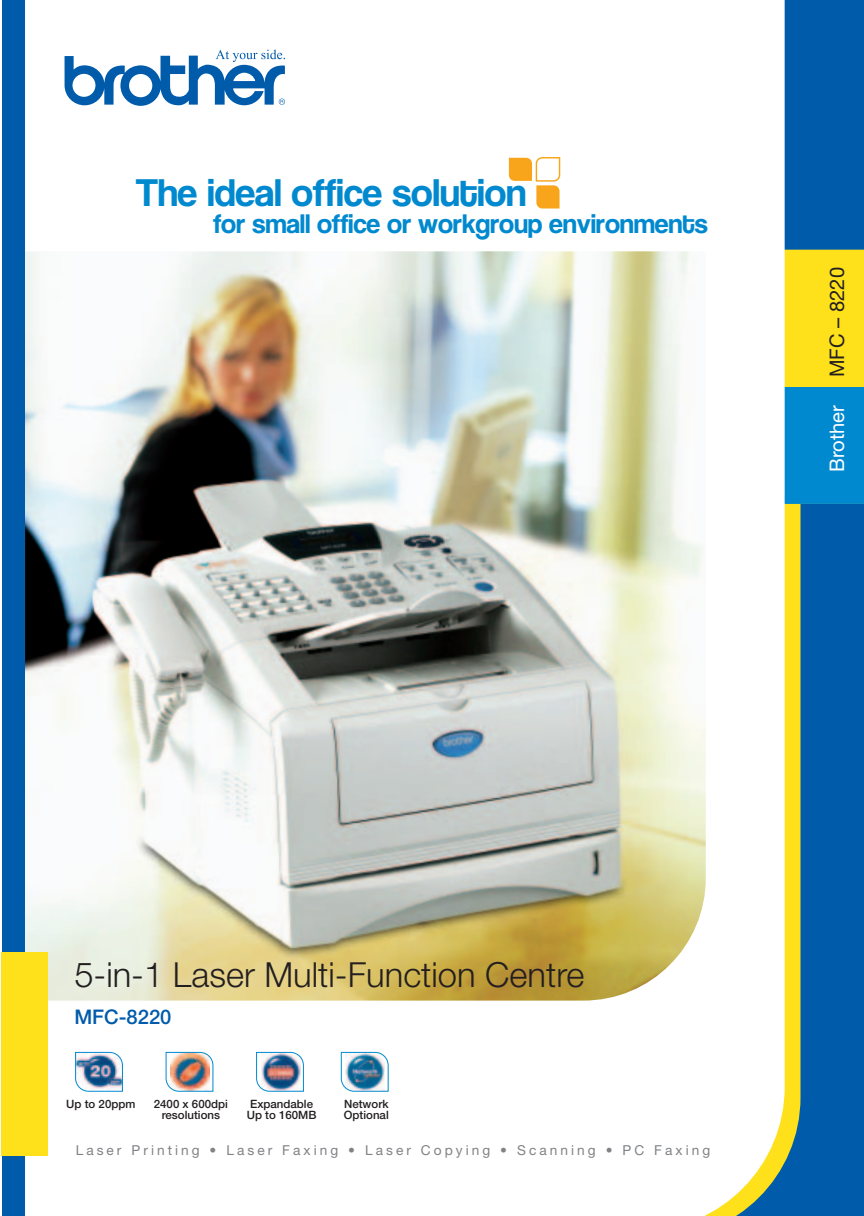
<style>
.page{position:relative;width:864px;height:1216px;background:#fff}
.page>*{position:absolute;margin:0;border:0;box-sizing:border-box;transform-origin:0 0}
.t1{font:37.2px "Coolvetica";color:#0089cf}
.t2{font:300 34.5px "Helvetica Neue";color:#231f20}
.t3{font:25.95px "Coolvetica";color:#0089cf}
.t4{font:20.1px "Helvetica Neue";color:#231f20}
.t5{font:500 20.1px "Helvetica Neue";color:#015bab}
.t6{font:20.1px "Helvetica Neue";color:#fff}
.t7{font:13.65px "Helvetica Neue";letter-spacing:.22em;color:#808285}
.t8{font:500 11.55px/11.6px "Helvetica Neue";color:#231f20}
</style>
<div class="page">
<div style="left:2px;top:0;width:862px;height:1215px;background:#015bab"></div>
<div style="left:785px;top:250px;width:79px;height:137px;background:#ffe11b"></div>
<div style="left:740px;top:387px;width:124px;height:117px;background:#0089cf"></div>
<div style="left:25px;top:0;width:760px;height:1215px;background:#fff"></div>
<img style="left:25px;top:251px;width:681px;height:749px">
<svg style="left:65px;top:50px;width:220px;height:56px"></svg>
<div style="left:2px;top:952px;width:46px;height:204px;background:#ffe11b"></div>
<svg style="left:509px;top:156px;width:52px;height:52px;background:#fcd89d"></svg>
<svg style="left:75px;top:1051px;width:48px;height:41px;background:#8daac5"></svg>
<img style="left:165px;top:1051px;width:49px;height:41px">
<svg style="left:256px;top:1051px;width:48px;height:41px;background:#94a4b9"></svg>
<svg style="left:340px;top:1051px;width:49px;height:41px;background:#81adc6"></svg>
<h1 class="t1" style="left:136px;top:179px;width:392px">The ideal office solution</h1>
<h3 class="t3" style="left:213px;top:214px;width:496px">for small office or workgroup environments</h3>
<h3 class="t4" style="left:830px;top:377px;width:111px;rotate:-90deg">MFC – 8220</h3>
<h3 class="t6" style="left:830px;top:472px;width:68px;rotate:-90deg">Brother</h3>
<h2 class="t2" style="left:74px;top:962px;width:512px">5-in-1 Laser Multi-Function Centre</h2>
<h3 class="t5" style="left:74px;top:1009px;width:99px">MFC-8220</h3>
<p class="t8" style="left:66px;top:1099px;width:71px">Up to 20ppm</p>
<p class="t8" style="left:154px;top:1099px;width:76px;text-align:center">2400 x 600dpi resolutions</p>
<p class="t8" style="left:247px;top:1099px;width:71px">Expandable<br>Up to 160MB</p>
<p class="t8" style="left:344px;top:1099px;width:46px">Network<br>Optional</p>
<p class="t7" style="left:76px;top:1145px;width:636px">Laser Printing • Laser Faxing • Laser Copying • Scanning • PC Faxing</p>
</div>
